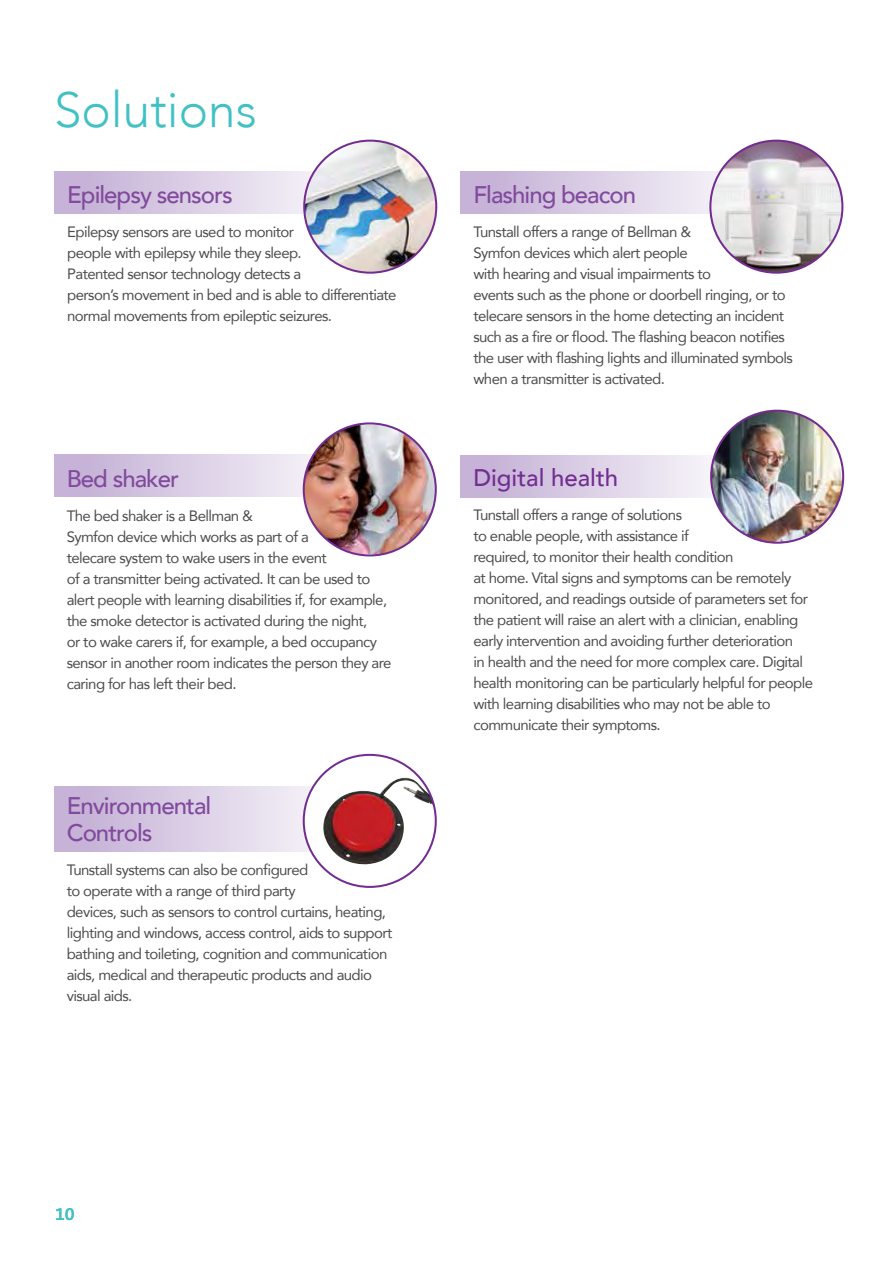
<style>
.page{position:relative;width:893px;height:1263px;background:#fff}
.page>*{position:absolute;margin:0;border:0;box-sizing:border-box;transform-origin:0 0}
.t1{font:300 49.5px "Avenir";color:#42c1c4}
.t2{font:500 24px/27px "Avenir";letter-spacing:-.04em;color:#814a9d}
.t3{font:500 24px "Avenir";color:#732d91}
.t4{font:600 18px "The Sans B W6";color:#42c1c4}
.t5{font:15px/21px "Avenir";letter-spacing:-.04em;color:#4d4d4f}
</style>
<div class="page">
<svg style="left:54px;top:172px;width:379px;height:42px;background:#d8cbe3"></svg>
<img style="left:304px;top:141px;width:132px;height:132px;border-radius:66px">
<svg style="left:461px;top:172px;width:378px;height:42px;background:#d8cce4"></svg>
<img style="left:710px;top:141px;width:132px;height:132px;border-radius:66px">
<svg style="left:54px;top:454px;width:250px;height:43px;background:#d8cce4"></svg>
<img style="left:304px;top:425px;width:132px;height:129px">
<svg style="left:461px;top:455px;width:250px;height:42px;background:#dbcfe5"></svg>
<img style="left:711px;top:411px;width:132px;height:132px">
<svg style="left:54px;top:786px;width:260px;height:66px;background:#d8cbe3"></svg>
<div style="left:304px;top:755px;width:132px;height:132px;background:#fff;border-radius:50%"></div>
<img style="left:318px;top:777px;width:116px;height:91px">
<h1 class="t1" style="left:54px;top:81px;width:204px">Solutions</h1>
<h2 class="t2" style="left:67px;top:180px;width:167px">Epilepsy sensors</h2>
<p class="t5" style="left:67px;top:221px;width:331px">Epilepsy sensors are used to monitor<br>people with epilepsy while they sleep.<br>Patented sensor technology detects a<br>person’s movement in bed and is able to differentiate normal movements from epileptic seizures.</p>
<h2 class="t2" style="left:67px;top:464px;width:114px">Bed shaker</h2>
<p class="t5" style="left:67px;top:504px;width:326px">The bed shaker is a Bellman &amp;<br>Symfon device which works as part of a<br>telecare system to wake users in the event<br>of a transmitter being activated. It can be used to alert people with learning disabilities if, for example, the smoke detector is activated during the night,<br>or to wake carers if, for example, a bed occupancy sensor in another room indicates the person they are caring for has left their bed.</p>
<h2 class="t2" style="left:67px;top:791px;width:146px">Environmental<br>Controls</h2>
<p class="t5" style="left:67px;top:859px;width:327px">Tunstall systems can also be configured<br>to operate with a range of third party<br>devices, such as sensors to control curtains, heating, lighting and windows, access control, aids to support bathing and toileting, cognition and communication aids, medical and therapeutic products and audio visual aids.</p>
<h2 class="t2" style="left:473px;top:180px;width:164px">Flashing beacon</h2>
<p class="t5" style="left:473px;top:221px;width:321px">Tunstall offers a range of Bellman &amp;<br>Symfon devices which alert people<br>with hearing and visual impairments to<br>events such as the phone or doorbell ringing, or to telecare sensors in the home detecting an incident such as a fire or flood. The flashing beacon notifies the user with flashing lights and illuminated symbols when a transmitter is activated.</p>
<h2 class="t3" style="left:473px;top:457px;width:146px">Digital health</h2>
<p class="t5" style="left:473px;top:504px;width:341px">Tunstall offers a range of solutions<br>to enable people, with assistance if<br>required, to monitor their health condition<br>at home. Vital signs and symptoms can be remotely monitored, and readings outside of parameters set for the patient will raise an alert with a clinician, enabling early intervention and avoiding further deterioration<br>in health and the need for more complex care. Digital health monitoring can be particularly helpful for people with learning disabilities who may not be able to communicate their symptoms.</p>
<p class="t4" style="left:55px;top:1202px;width:21px">10</p>
</div>
